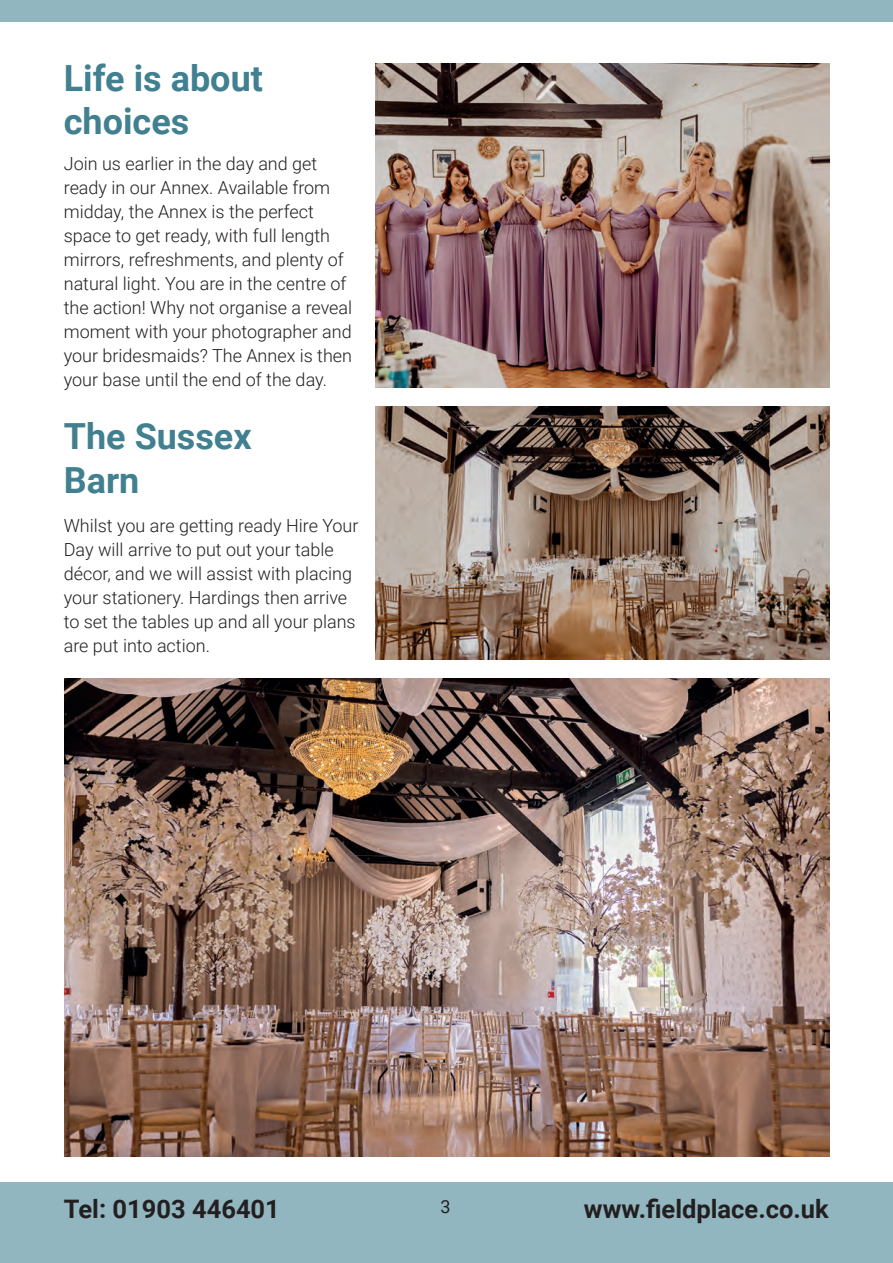
<style>
.page{position:relative;width:893px;height:1263px;background:#fff}
.page>*{position:absolute;margin:0;border:0;box-sizing:border-box;transform-origin:0 0}
.t1{font:700 36px/43.2px "Roboto";color:#418090}
.t2{font:700 25.5px "Roboto";color:#231f20}
.t3{font:300 18px/24px "Roboto";color:#231f20}
.t4{font:18px "Roboto";color:#231f20}
</style>
<div class="page">
<div style="left:0;top:0;width:893px;height:21px;background:#92b6c0"></div>
<div style="left:0;top:1182px;width:893px;height:81px;background:#92b6c0"></div>
<img style="left:376px;top:64px;width:453px;height:324px">
<img style="left:64px;top:678px;width:765px;height:479px">
<img style="left:376px;top:406px;width:453px;height:254px">
<p class="t1" style="left:64px;top:55px;width:201px">Life is about choices</p>
<p class="t3" style="left:64px;top:151px;width:290px">Join us earlier in the day and get ready in our Annex. Available from midday, the Annex is the perfect space to get ready, with full length mirrors, refreshments, and plenty of natural light. You are in the centre of the action! Why not organise a reveal moment with your photographer and your bridesmaids? The Annex is then your base until the end of the day.</p>
<p class="t1" style="left:64px;top:414px;width:189px">The Sussex<br>Barn</p>
<p class="t3" style="left:64px;top:513px;width:296px">Whilst you are getting ready Hire Your Day will arrive to put out your table décor, and we will assist with placing your stationery. Hardings then arrive to set the tables up and all your plans are put into action.</p>
<h2 class="t2" style="left:64px;top:1191px;width:218px">Tel: 01903 446401</h2>
<p class="t4" style="left:440px;top:1194px;width:12px">3</p>
<h2 class="t2" style="left:584px;top:1191px;width:246px">www.fieldplace.co.uk</h2>
</div>
